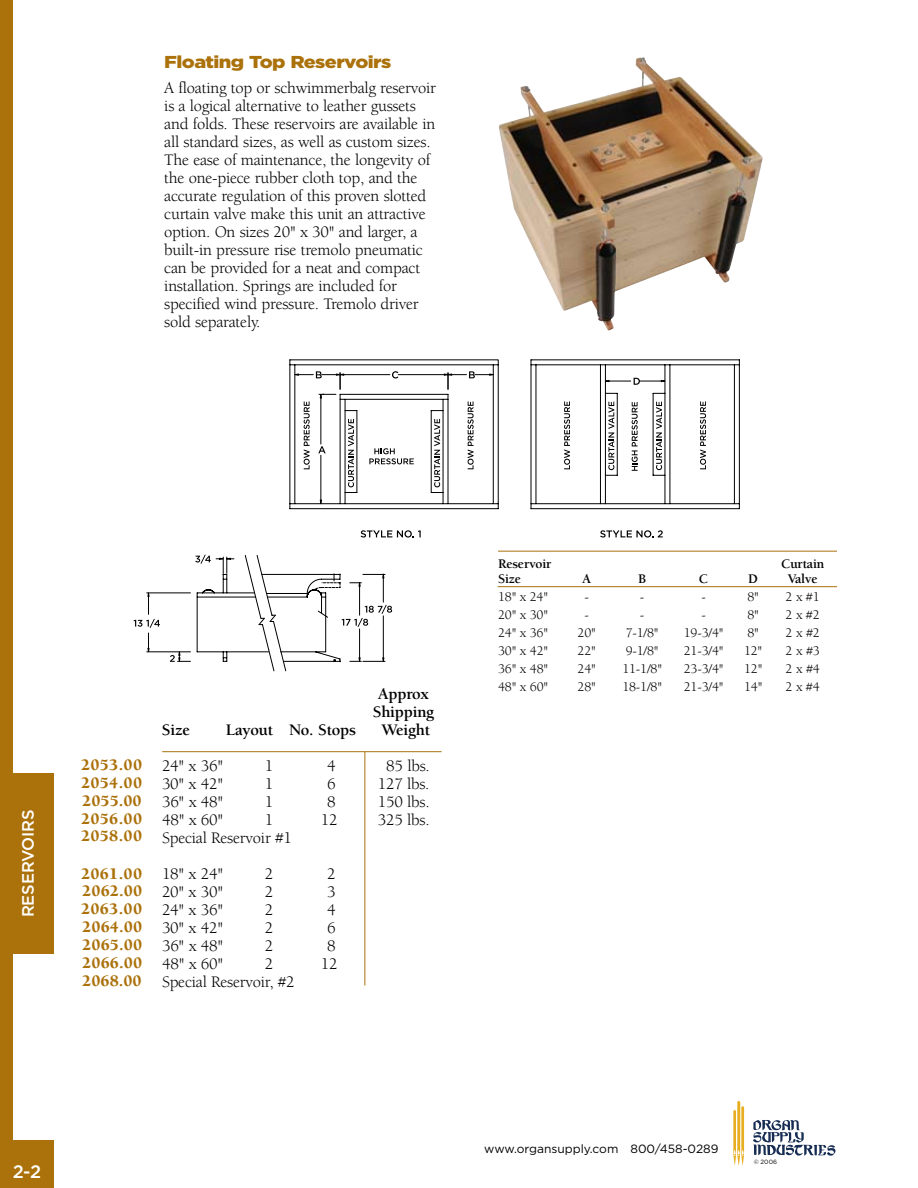
<style>
.page{position:relative;width:918px;height:1188px;background:#fff}
.page>*{position:absolute;margin:0;border:0;box-sizing:border-box;transform-origin:0 0}
.t1{font:500 18px "Gotham";color:#fff}
.t2{font:900 17.25px "Gotham";letter-spacing:-.03em;color:#ab710a;scale:1.15 1}
.t3{font:16.5px/18px "Berkeley";letter-spacing:-.015em;color:#000}
.t4{font:900 16.5px/17.9px "Berkeley";letter-spacing:.01em;color:#ab710a;text-align:justify}
.t5{font:700 16.5px/18px "Berkeley";letter-spacing:-.015em;color:#000;text-align:center}
.t6{font:500 16.5px "Gotham";letter-spacing:-.01em;color:#fff}
.t7{font:13.5px "Berkeley";letter-spacing:-.015em;color:#000}
.t8{font:700 13.5px "Berkeley";letter-spacing:-.015em;color:#000}
.t9{font:12px "Gotham";color:#000}
.t10{font:6.15px "Gotham";color:#000}
</style>
<div class="page">
<div style="left:0;top:0;width:14px;height:1188px;background:#ab710a"></div>
<div style="left:0;top:773px;width:54px;height:180px;background:#ab710a"></div>
<div style="left:0;top:1140px;width:54px;height:48px;background:#ab710a"></div>
<svg style="left:753px;top:1120px;width:83px;height:36px"></svg>
<svg style="left:733px;top:1101px;width:11px;height:64px"></svg>
<hr style="left:498px;top:586px;width:339px;height:1px;background:#ab710a">
<hr style="left:498px;top:551px;width:339px;height:1px;background:#ab710a">
<img style="left:498px;top:57px;width:265px;height:274px">
<svg style="left:133px;top:555px;width:260px;height:117px"></svg>
<svg style="left:361px;top:530px;width:60px;height:8px"></svg>
<svg style="left:600px;top:530px;width:63px;height:8px"></svg>
<svg style="left:290px;top:359px;width:450px;height:150px"></svg>
<hr style="left:162px;top:751px;width:280px;height:1px;background:#ab710a">
<hr style="left:365px;top:752px;width:1px;height:234px;background:#ab710a">
<p class="t2" style="left:164px;top:52px;width:199px">Floating Top Reservoirs</p>
<p class="t3" style="left:164px;top:79px;width:273px">A floating top or schwimmerbalg reservoir is a logical alternative to leather gussets and folds. These reservoirs are available in all standard sizes, as well as custom sizes.<br>The ease of maintenance, the longevity of the one-piece rubber cloth top, and the accurate regulation of this proven slotted curtain valve make this unit an attractive option. On sizes 20" x 30" and larger, a built-in pressure rise tremolo pneumatic can be provided for a neat and compact installation. Springs are included for specified wind pressure. Tremolo driver sold separately.</p>
<p class="t6" style="left:19px;top:917px;width:110px;rotate:-90deg">RESERVOIRS</p>
<p class="t4" style="left:81px;top:756px;width:63px">2053.00<br>2054.00<br>2055.00<br>2056.00<br>2058.00</p>
<p class="t4" style="left:81px;top:865px;width:63px">2061.00<br>2062.00<br>2063.00<br>2064.00<br>2065.00<br>2066.00<br>2068.00</p>
<p class="t5" style="left:373px;top:685px;width:63px">Approx<br>Shipping</p>
<p class="t5" style="left:162px;top:721px;width:30px">Size</p>
<p class="t5" style="left:226px;top:721px;width:132px">Layout No. Stops</p>
<p class="t5" style="left:382px;top:721px;width:50px">Weight</p>
<p class="t3" style="left:162px;top:757px;width:63px">24" x 36"</p>
<p class="t3" style="left:265px;top:757px;width:10px">1</p>
<p class="t3" style="left:327px;top:757px;width:10px">4</p>
<p class="t3" style="left:386px;top:757px;width:45px">85 lbs.</p>
<p class="t3" style="left:162px;top:775px;width:63px">30" x 42"</p>
<p class="t3" style="left:265px;top:775px;width:10px">1</p>
<p class="t3" style="left:327px;top:775px;width:10px">6</p>
<p class="t3" style="left:378px;top:775px;width:53px">127 lbs.</p>
<p class="t3" style="left:162px;top:793px;width:63px">36" x 48"</p>
<p class="t3" style="left:265px;top:793px;width:10px">1</p>
<p class="t3" style="left:327px;top:793px;width:10px">8</p>
<p class="t3" style="left:378px;top:793px;width:53px">150 lbs.</p>
<p class="t3" style="left:162px;top:811px;width:63px">48" x 60"</p>
<p class="t3" style="left:265px;top:811px;width:10px">1</p>
<p class="t3" style="left:321px;top:811px;width:18px">12</p>
<p class="t3" style="left:378px;top:811px;width:53px">325 lbs.</p>
<p class="t3" style="left:162px;top:820px;width:131px;line-height:36px">Special Reservoir #1<br>18" x 24"</p>
<p class="t3" style="left:265px;top:865px;width:10px">2</p>
<p class="t3" style="left:327px;top:865px;width:10px">2</p>
<p class="t3" style="left:162px;top:883px;width:63px">20" x 30"</p>
<p class="t3" style="left:265px;top:883px;width:10px">2</p>
<p class="t3" style="left:327px;top:883px;width:10px">3</p>
<p class="t3" style="left:162px;top:901px;width:63px">24" x 36"</p>
<p class="t3" style="left:265px;top:901px;width:10px">2</p>
<p class="t3" style="left:327px;top:901px;width:10px">4</p>
<p class="t3" style="left:162px;top:919px;width:63px">30" x 42"</p>
<p class="t3" style="left:265px;top:919px;width:10px">2</p>
<p class="t3" style="left:327px;top:919px;width:10px">6</p>
<p class="t3" style="left:162px;top:937px;width:63px">36" x 48"</p>
<p class="t3" style="left:265px;top:937px;width:10px">2</p>
<p class="t3" style="left:327px;top:937px;width:10px">8</p>
<p class="t3" style="left:162px;top:955px;width:63px">48" x 60"</p>
<p class="t3" style="left:265px;top:955px;width:10px">2</p>
<p class="t3" style="left:321px;top:955px;width:18px">12</p>
<p class="t3" style="left:162px;top:973px;width:134px">Special Reservoir, #2</p>
<p class="t8" style="left:498px;top:557px;width:55px">Reservoir</p>
<p class="t8" style="left:781px;top:557px;width:45px">Curtain</p>
<p class="t8" style="left:498px;top:572px;width:25px">Size</p>
<p class="t8" style="left:582px;top:572px;width:11px">A</p>
<p class="t8" style="left:638px;top:572px;width:10px">B</p>
<p class="t8" style="left:699px;top:572px;width:11px">C</p>
<p class="t8" style="left:748px;top:572px;width:11px">D</p>
<p class="t8" style="left:788px;top:572px;width:31px">Valve</p>
<p class="t7" style="left:498px;top:590px;width:52px">18" x 24"</p>
<p class="t7" style="left:584px;top:590px;width:6px">-</p>
<p class="t7" style="left:640px;top:590px;width:6px">-</p>
<p class="t7" style="left:701px;top:590px;width:6px">-</p>
<p class="t7" style="left:747px;top:590px;width:13px">8"</p>
<p class="t7" style="left:786px;top:590px;width:36px">2 x #1</p>
<p class="t7" style="left:498px;top:608px;width:52px">20" x 30"</p>
<p class="t7" style="left:584px;top:608px;width:6px">-</p>
<p class="t7" style="left:640px;top:608px;width:6px">-</p>
<p class="t7" style="left:701px;top:608px;width:6px">-</p>
<p class="t7" style="left:747px;top:608px;width:13px">8"</p>
<p class="t7" style="left:786px;top:608px;width:36px">2 x #2</p>
<p class="t7" style="left:498px;top:626px;width:52px">24" x 36"</p>
<p class="t7" style="left:578px;top:626px;width:20px">20"</p>
<p class="t7" style="left:626px;top:626px;width:35px">7-1/8"</p>
<p class="t7" style="left:684px;top:626px;width:41px">19-3/4"</p>
<p class="t7" style="left:747px;top:626px;width:13px">8"</p>
<p class="t7" style="left:786px;top:626px;width:36px">2 x #2</p>
<p class="t7" style="left:498px;top:644px;width:52px">30" x 42"</p>
<p class="t7" style="left:578px;top:644px;width:20px">22"</p>
<p class="t7" style="left:626px;top:644px;width:35px">9-1/8"</p>
<p class="t7" style="left:684px;top:644px;width:41px">21-3/4"</p>
<p class="t7" style="left:744px;top:644px;width:20px">12"</p>
<p class="t7" style="left:786px;top:644px;width:36px">2 x #3</p>
<p class="t7" style="left:498px;top:662px;width:52px">36" x 48"</p>
<p class="t7" style="left:578px;top:662px;width:20px">24"</p>
<p class="t7" style="left:622px;top:662px;width:41px">11-1/8"</p>
<p class="t7" style="left:684px;top:662px;width:41px">23-3/4"</p>
<p class="t7" style="left:744px;top:662px;width:20px">12"</p>
<p class="t7" style="left:786px;top:662px;width:36px">2 x #4</p>
<p class="t7" style="left:498px;top:680px;width:52px">48" x 60"</p>
<p class="t7" style="left:578px;top:680px;width:20px">28"</p>
<p class="t7" style="left:622px;top:680px;width:41px">18-1/8"</p>
<p class="t7" style="left:684px;top:680px;width:41px">21-3/4"</p>
<p class="t7" style="left:744px;top:680px;width:20px">14"</p>
<p class="t7" style="left:786px;top:680px;width:36px">2 x #4</p>
<p class="t1" style="left:13px;top:1162px;width:19px">2-</p>
<p class="t9" style="left:484px;top:1142px;width:236px">www.organsupply.com 800/458-0289</p>
<p class="t10" style="left:754px;top:1158px;width:25px">© 2006</p>
</div>
